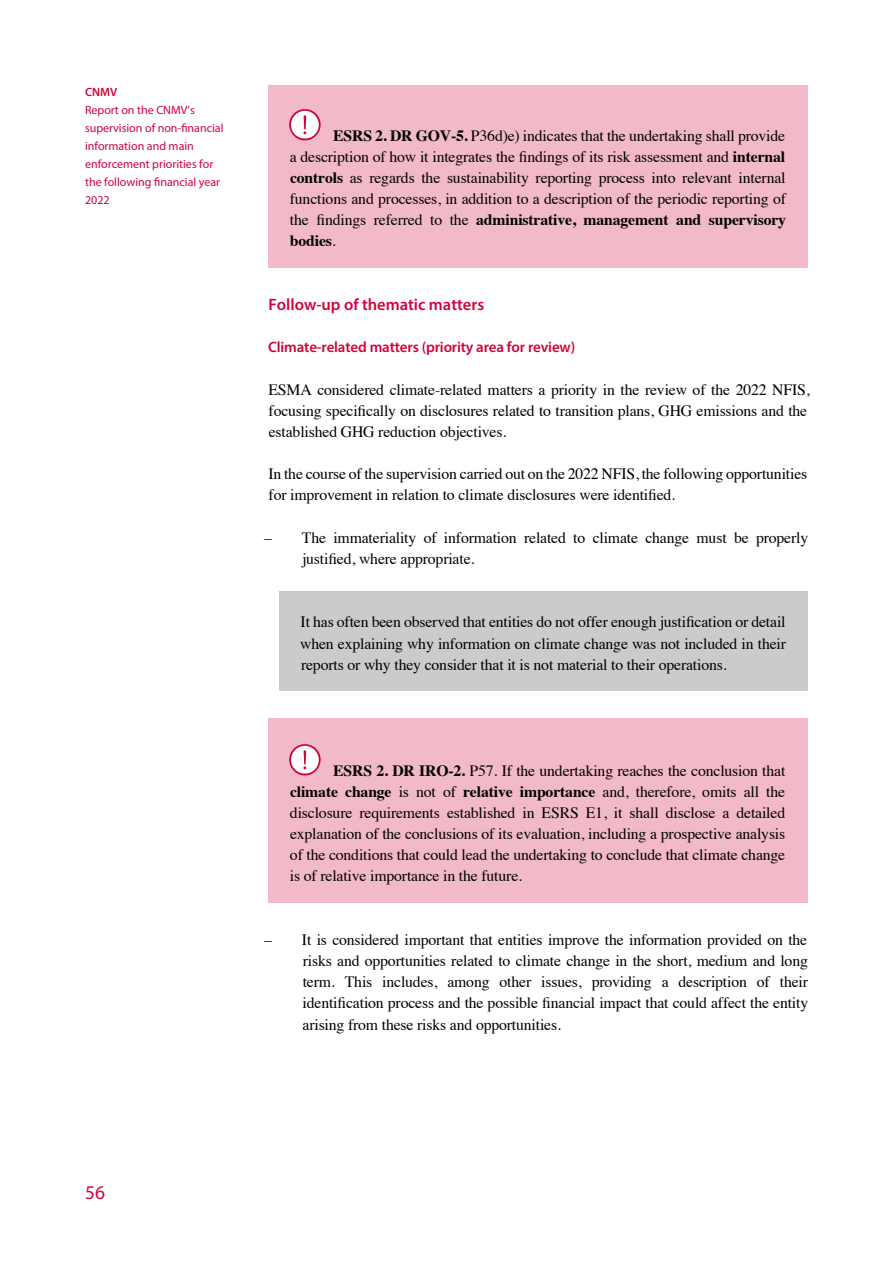
<style>
.page{position:relative;width:893px;height:1263px;background:#fff}
.page>*{position:absolute;margin:0;border:0;box-sizing:border-box;transform-origin:0 0}
.t1{font:19.5px "Myriad Pro";color:#d0043c}
.t2{font:600 16.5px "Myriad Pro";color:#d0043c}
.t3{font:15.75px/21.1px "Times";letter-spacing:-.01em;color:#000;text-align:justify}
.t4{font:600 15px "Myriad Pro";letter-spacing:-.01em;color:#d0043c}
.t5{font:12px/18px "Myriad Pro";color:#d0043c}
.t6{font:600 12px "Myriad Pro";color:#d0043c}
.s1{font-weight:700}
</style>
<div class="page">
<div style="left:268px;top:85px;width:539px;height:183px;background:#f2b9c8"></div>
<svg style="left:289px;top:109px;width:32px;height:31px"></svg>
<div style="left:279px;top:591px;width:528px;height:100px;background:#cbcbcb"></div>
<div style="left:268px;top:718px;width:539px;height:185px;background:#f2b9c8"></div>
<svg style="left:289px;top:744px;width:32px;height:31px"></svg>
<p class="t6" style="left:85px;top:85px;width:34px">CNMV</p>
<p class="t5" style="left:85px;top:101px;width:140px">Report on the CNMV’s supervision of non-financial information and main enforcement priorities for the following financial year<br>2022</p>
<p class="t3" style="left:290px;top:123px;width:498px;text-indent:43px"><span class="s1">ESRS 2. DR GOV-5.</span> P36d)e) indicates that the undertaking shall provide a description of how it integrates the findings of its risk assessment and <span class="s1">internal controls</span> as regards the sustainability reporting process into relevant internal functions and processes, in addition to a description of the periodic reporting of the findings referred to the <span class="s1">administrative, management and supervisory bodies</span>.</p>
<p class="t2" style="left:268px;top:294px;width:217px">Follow-up of thematic matters</p>
<p class="t4" style="left:268px;top:338px;width:309px">Climate-related matters (priority area for review)</p>
<p class="t3" style="left:268px;top:377px;width:543px;text-align:left">ESMA considered climate-related matters a priority in the review of the 2022 NFIS, focusing specifically on disclosures related to transition plans, GHG emissions and the established GHG reduction objectives.</p>
<p class="t3" style="left:268px;top:462px;width:540px">In the course of the supervision carried out on the 2022 NFIS, the following opportunities for improvement in relation to climate disclosures were identified.</p>
<p class="t3" style="left:302px;top:525px;width:508px;text-indent:-38px">– The immateriality of information related to climate change must be properly justified, where appropriate.</p>
<p class="t3" style="left:300px;top:610px;width:487px">It has often been observed that entities do not offer enough justification or detail when explaining why information on climate change was not included in their reports or why they consider that it is not material to their operations.</p>
<p class="t3" style="left:290px;top:758px;width:497px;text-indent:43px"><span class="s1">ESRS 2. DR IRO-2.</span> P57. If the undertaking reaches the conclusion that <span class="s1">climate change</span> is not of <span class="s1">relative importance</span> and, therefore, omits all the disclosure requirements established in ESRS E1, it shall disclose a detailed explanation of the conclusions of its evaluation, including a prospective analysis of the conditions that could lead the undertaking to conclude that climate change is of relative importance in the future.</p>
<p class="t3" style="left:303px;top:928px;width:507px;text-indent:-39px">– It is considered important that entities improve the information provided on the risks and opportunities related to climate change in the short, medium and long term. This includes, among other issues, providing a description of their identification process and the possible financial impact that could affect the entity arising from these risks and opportunities.</p>
<p class="t1" style="left:85px;top:1180px;width:22px">56</p>
</div>
